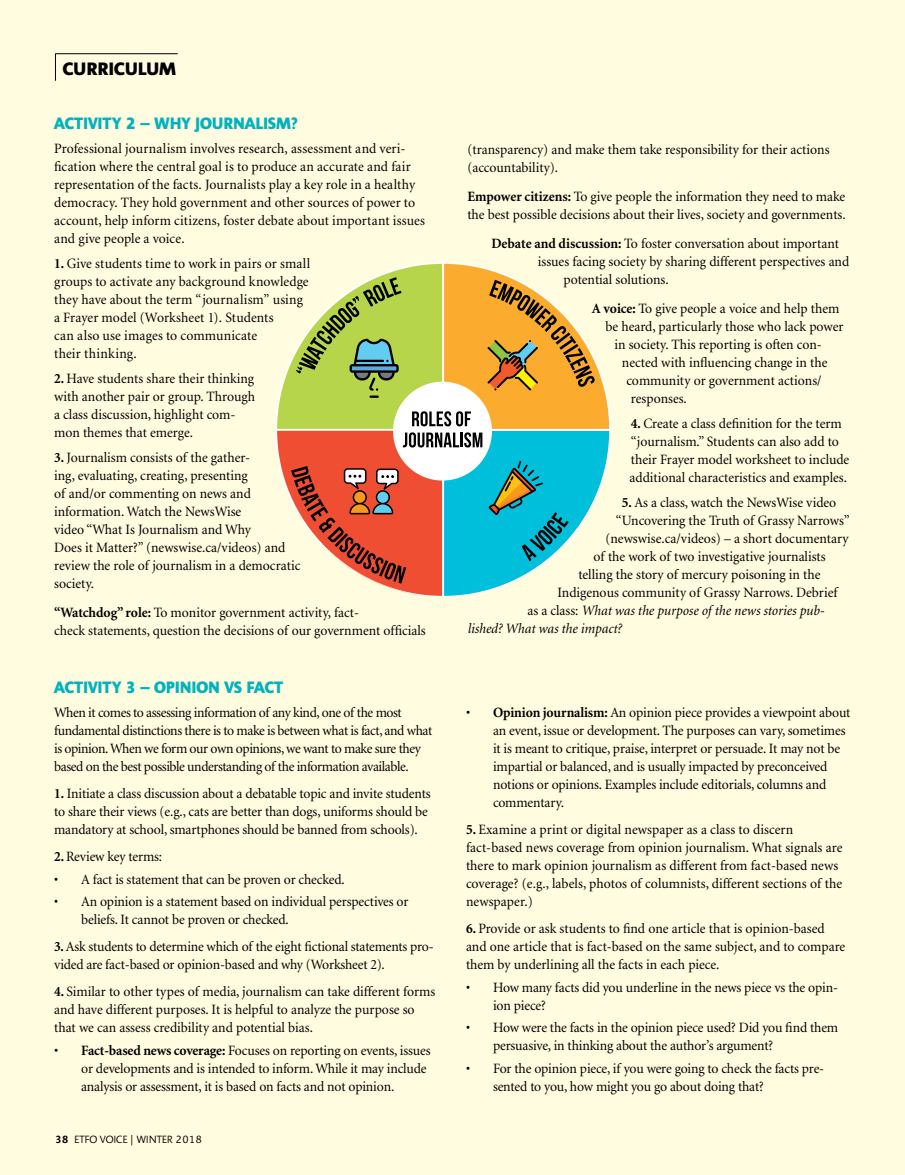
<style>
.page{position:relative;width:905px;height:1175px;background:#fff}
.page>*{position:absolute;margin:0;border:0;box-sizing:border-box;transform-origin:0 0}
.t1{font:700 18px "Alinea Sans";letter-spacing:-.01em;color:#000}
.t2{font:700 16.5px "Alinea Sans";letter-spacing:-.01em;color:#00b3be;scale:.96 1}
.t3{font:14.25px/18px "Minion";color:#000;scale:.96 1}
.t4{font:14.25px/18px "Minion";color:#000}
.t5{font:14.25px/18px "Minion";letter-spacing:-.03em;color:#000;scale:.96 1}
.t6{font:italic 14.25px "Minion";color:#000;scale:.96 1}
.t7{font:10.5px "Alinea Sans Normal";letter-spacing:-.025em;color:#000}
.s1{font-weight:700}
.s2{font-family:"Alinea Sans";font-weight:500}
.s3{font-style:normal}
</style>
<div class="page">
<div style="left:0;top:0;width:904px;height:1174px;background:#fffcdf"></div>
<svg style="left:275px;top:262px;width:336px;height:335px"></svg>
<svg style="left:55px;top:54px;width:1px;height:27px"></svg>
<hr style="left:55px;top:53px;width:123px;height:1px;background:#000">
<p class="t1" style="left:63px;top:58px;width:114px">CURRICULUM</p>
<p class="t2" style="left:54px;top:114px;width:256px">ACTIVITY 2 – WHY JOURNALISM?</p>
<p class="t3" style="left:54px;top:140px;width:388px">Professional journalism involves research, assessment and veri&shy;fication where the central goal is to produce an accurate and fair representation of the facts. Journalists play a key role in a healthy democracy. They hold government and other sources of power to account, help inform citizens, foster debate about important issues and give people a voice.</p>
<p class="t3" style="left:54px;top:255px;width:268px"><span class="s1">1.</span> Give students time to work in pairs or small groups to activate any background knowledge they have about the term “journalism” using a Frayer model (Worksheet 1). Students<br>can also use images to communicate<br>their thinking.</p>
<p class="t3" style="left:54px;top:370px;width:211px"><span class="s1">2.</span> Have students share their thinking with another pair or group. Through a class discussion, highlight com&shy;mon themes that emerge.</p>
<p class="t3" style="left:54px;top:448px;width:258px"><span class="s1">3.</span> Journalism consists of the gather-<br>ing, evaluating, creating, presenting<br>of and/or commenting on news and information. Watch the NewsWise<br>video “What Is Journalism and Why<br>Does it Matter?” (newswise.ca/videos) and review the role of journalism in a democratic society.</p>
<p class="t3" style="left:54px;top:604px;width:388px"><span class="s1">“Watchdog” role:</span> To monitor government activity, fact-<br>check statements, question the decisions of our government officials</p>
<p class="t2" style="left:54px;top:677px;width:240px">ACTIVITY 3 – OPI NION VS FACT</p>
<p class="t5" style="left:54px;top:704px;width:395px">When it comes to assessing information of any kind, one of the most fundamental distinctions there is to make is between what is fact, and what is opinion. When we form our own opinions, we want to make sure they based on the best possible understanding of the information available.</p>
<p class="t3" style="left:54px;top:785px;width:393px"><span class="s1">1.</span> Initiate a class discussion about a debatable topic and invite students to share their views (e.g., cats are better than dogs, uniforms should be mandatory at school, smartphones should be banned from schools).</p>
<p class="t3" style="left:54px;top:848px;width:114px"><span class="s1">2.</span> Review key terms:</p>
<p class="t3" style="left:54px;top:870px;width:304px">• A fact is statement that can be proven or checked.</p>
<p class="t3" style="left:81px;top:893px;width:342px;text-indent:-27px">• An opinion is a statement based on individual perspectives or beliefs. It cannot be proven or checked.</p>
<p class="t3" style="left:54px;top:938px;width:397px"><span class="s1">3.</span> Ask students to determine which of the eight fictional statements pro&shy;vided are fact-based or opinion-based and why (Worksheet 2).</p>
<p class="t3" style="left:54px;top:983px;width:398px"><span class="s1">4.</span> Similar to other types of media, journalism can take different forms and have different purposes. It is helpful to analyze the purpose so that we can assess credibility and potential bias.</p>
<p class="t4" style="left:81px;top:1041px;width:351px;text-indent:-27px">• <span class="s1">Fact-based news coverage:</span> Focuses on reporting on events, issues or developments and is intended to inform. While it may include analysis or assessment, it is based on facts and not opinion.</p>
<p class="t7" style="left:55px;top:1133px;width:149px"><span class="s2">38</span> ETFO VOICE | WINTER 2018</p>
<p class="t3" style="left:467px;top:140px;width:379px">(transparency) and make them take responsibility for their actions (accountability).</p>
<p class="t3" style="left:467px;top:188px;width:395px"><span class="s1">Empower citizens:</span> To give people the information they need to make the best possible decisions about their lives, society and governments.</p>
<p class="t3" style="left:491px;top:235px;width:363px"><span class="s1">Debate and discussion:</span> To foster conversation about important</p>
<p class="t3" style="left:538px;top:253px;width:326px">issues facing society by sharing different perspectives and</p>
<p class="t3" style="left:563px;top:271px;width:111px">potential solutions.</p>
<p class="t3" style="left:592px;top:300px;width:259px"><span class="s1">A voice:</span> To give people a voice and help them</p>
<p class="t3" style="left:605px;top:318px;width:249px">be heard, particularly those who lack power</p>
<p class="t3" style="left:614px;top:336px;width:217px">in society. This reporting is often con-</p>
<p class="t3" style="left:622px;top:354px;width:215px">nected with influencing change in the</p>
<p class="t3" style="left:626px;top:372px;width:205px">community or government actions/</p>
<p class="t3" style="left:631px;top:390px;width:60px">responses.</p>
<p class="t3" style="left:629px;top:415px;width:230px"><span class="s1">4.</span> Create a class definition for the term “journalism.” Students can also add to their Frayer model worksheet to include additional characteristics and examples.</p>
<p class="t3" style="left:622px;top:494px;width:225px"><span class="s1">5.</span> As a class, watch the NewsWise video</p>
<p class="t3" style="left:616px;top:512px;width:245px">“Uncovering the Truth of Grassy Narrows”</p>
<p class="t3" style="left:605px;top:530px;width:255px">(newswise.ca/videos) – a short documentary</p>
<p class="t3" style="left:593px;top:548px;width:243px">of the work of two investigative journalists</p>
<p class="t3" style="left:578px;top:566px;width:253px">telling the story of mercury poisoning in the</p>
<p class="t3" style="left:557px;top:584px;width:293px">Indigenous community of Grassy Narrows. Debrief</p>
<p class="t6" style="left:527px;top:603px;width:311px"><span class="s3">as a class:</span> What was the purpose of the news stories pub-</p>
<p class="t6" style="left:467px;top:621px;width:162px">lished? What was the impact?</p>
<p class="t4" style="left:493px;top:704px;width:359px;text-indent:-27px">• <span class="s1">Opinion journalism:</span> An opinion piece provides a viewpoint about an event, issue or development. The purposes can vary, sometimes it is meant to critique, praise, interpret or persuade. It may not be impartial or balanced, and is usually impacted by preconceived notions or opinions. Examples include editorials, columns and commentary.</p>
<p class="t3" style="left:466px;top:821px;width:393px"><span class="s1">5.</span> Examine a print or digital newspaper as a class to discern fact‑based news coverage from opinion journalism. What signals are there to mark opinion journalism as different from fact‑based news coverage? (e.g., labels, photos of columnists, different sections of the newspaper.)</p>
<p class="t3" style="left:466px;top:920px;width:396px"><span class="s1">6.</span> Provide or ask students to find one article that is opinion-based and one article that is fact-based on the same subject, and to compare them by underlining all the facts in each piece.</p>
<p class="t3" style="left:493px;top:978px;width:361px;text-indent:-27px">• How many facts did you underline in the news piece vs the opin&shy;ion piece?</p>
<p class="t3" style="left:493px;top:1019px;width:361px;text-indent:-27px">• How were the facts in the opinion piece used? Did you find them persuasive, in thinking about the author’s argument?</p>
<p class="t3" style="left:493px;top:1059px;width:346px;text-indent:-27px">• For the opinion piece, if you were going to check the facts pre&shy;sented to you, how might you go about doing that?</p>
</div>
